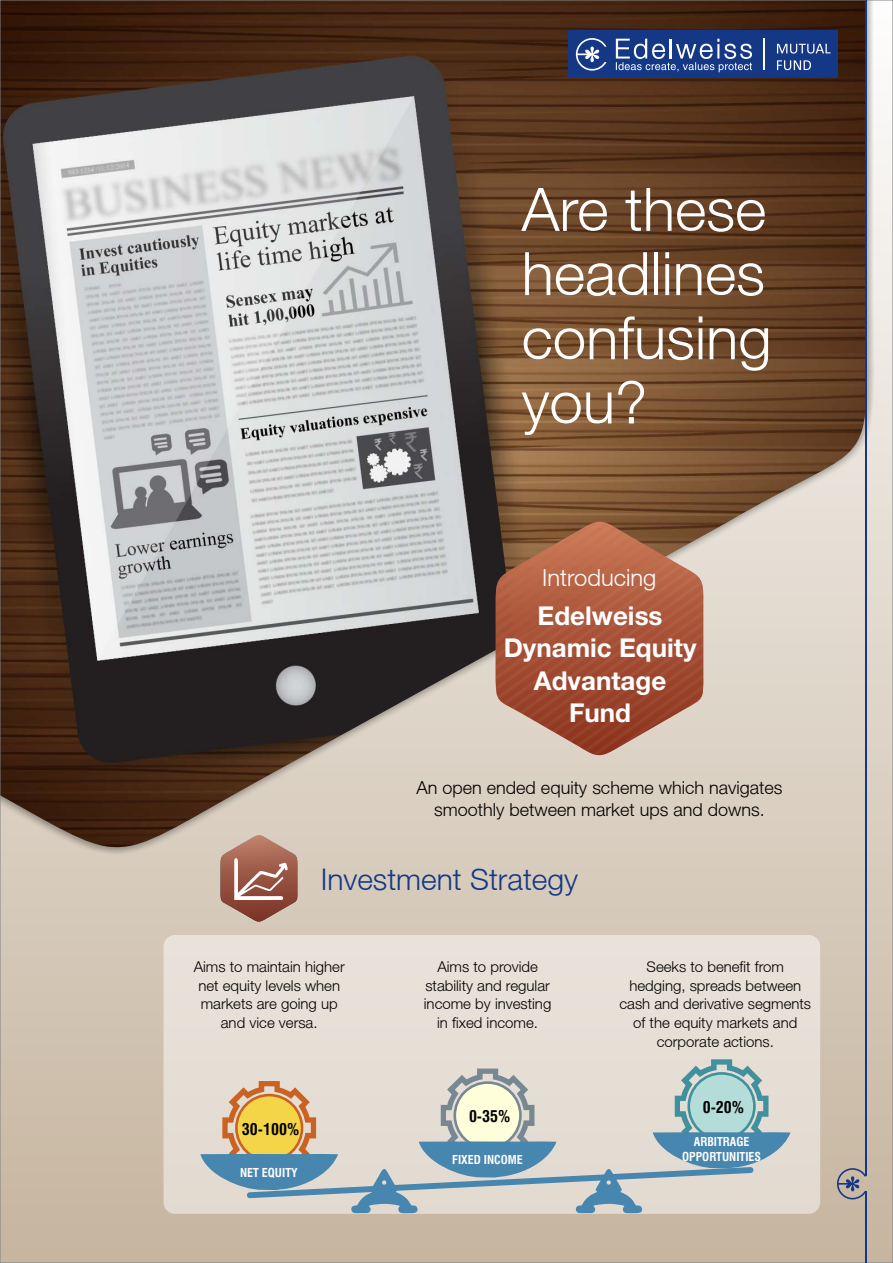
<style>
.page{position:relative;width:893px;height:1263px;background:#fff}
.page>*{position:absolute;margin:0;border:0;box-sizing:border-box;transform-origin:0 0}
.t1{font:300 60px/64.2px "Helvetica Neue LT";color:#fefefe;text-align:justify}
.t2{font:300 30px "Helvetica Neue LT";color:#153886}
.t3{font:700 25.95px/32.4px "Helvetica Neue CE";color:#fefefe;text-align:center}
.t4{font:300 23.7px "Helvetica Neue LT";color:#fefefe}
.t5{font:300 18px/22.4px "Helvetica Neue LT";color:#000;text-align:center}
.t6{font:700 condensed 15.9px "Swiss 721 BT";color:#000}
.t7{font:300 15px/18.6px "Helvetica Neue LT";color:#000;text-align:center}
.t8{font:700 condensed 12px/14.4px "Swiss 721 BT";color:#fefefe;text-align:center}
</style>
<div class="page">
<div style="left:0;top:0;width:893px;height:1263px;background:linear-gradient(to bottom,#fefefd,#c5b49f)"></div>
<img style="left:2px;top:2px;width:881px;height:867px">
<svg style="left:496px;top:518px;width:208px;height:240px;background:#a9654c"></svg>
<svg style="left:837px;top:1168px;width:29px;height:31px"></svg>
<hr style="left:865px;top:0;width:1px;height:1176px;background:#153886">
<hr style="left:865px;top:1191px;width:1px;height:72px;background:#153886">
<div style="left:163px;top:935px;width:657px;height:279px;background:#e7e0d7;border-radius:12px"></div>
<svg style="left:221px;top:834px;width:77px;height:89px;background:#b28374"></svg>
<svg style="left:200px;top:1059px;width:590px;height:155px"></svg>
<div style="left:568px;top:30px;width:270px;height:48px;background:#153886"></div>
<hr style="left:764px;top:39px;width:1px;height:31px;background:#fefefe">
<svg style="left:576px;top:38px;width:30px;height:33px"></svg>
<svg style="left:616px;top:39px;width:136px;height:33px"></svg>
<svg style="left:777px;top:44px;width:53px;height:26px"></svg>
<h1 class="t1" style="left:522px;top:183px;width:252px">Are these headlines confusing you?</h1>
<h3 class="t4" style="left:542px;top:569px;width:116px">Introducing</h3>
<h3 class="t3" style="left:504px;top:602px;width:194px">Edelweiss<br>Dynamic Equity<br>Advantage<br>Fund</h3>
<p class="t5" style="left:417px;top:778px;width:367px">An open ended equity scheme which navigates smoothly between market ups and downs.</p>
<h2 class="t2" style="left:321px;top:869px;width:259px">Investment Strategy</h2>
<p class="t7" style="left:194px;top:959px;width:153px">Aims to maintain higher net equity levels when markets are going up and vice versa.</p>
<p class="t6" style="left:242px;top:1123px;width:59px">30-100%</p>
<p class="t8" style="left:240px;top:1166px;width:59px">NET EQUITY</p>
<p class="t7" style="left:424px;top:959px;width:129px">Aims to provide stability and regular income by investing in fixed income.</p>
<p class="t6" style="left:469px;top:1110px;width:43px">0-35%</p>
<p class="t8" style="left:452px;top:1153px;width:72px">FIXED INCOME</p>
<p class="t7" style="left:619px;top:959px;width:193px">Seeks to benefit from hedging, spreads between cash and derivative segments of the equity markets and corporate actions.</p>
<p class="t6" style="left:703px;top:1101px;width:43px">0-20%</p>
<p class="t8" style="left:682px;top:1136px;width:80px">ARBITRAGE<br>OPPORTUNITIES</p>
</div>
